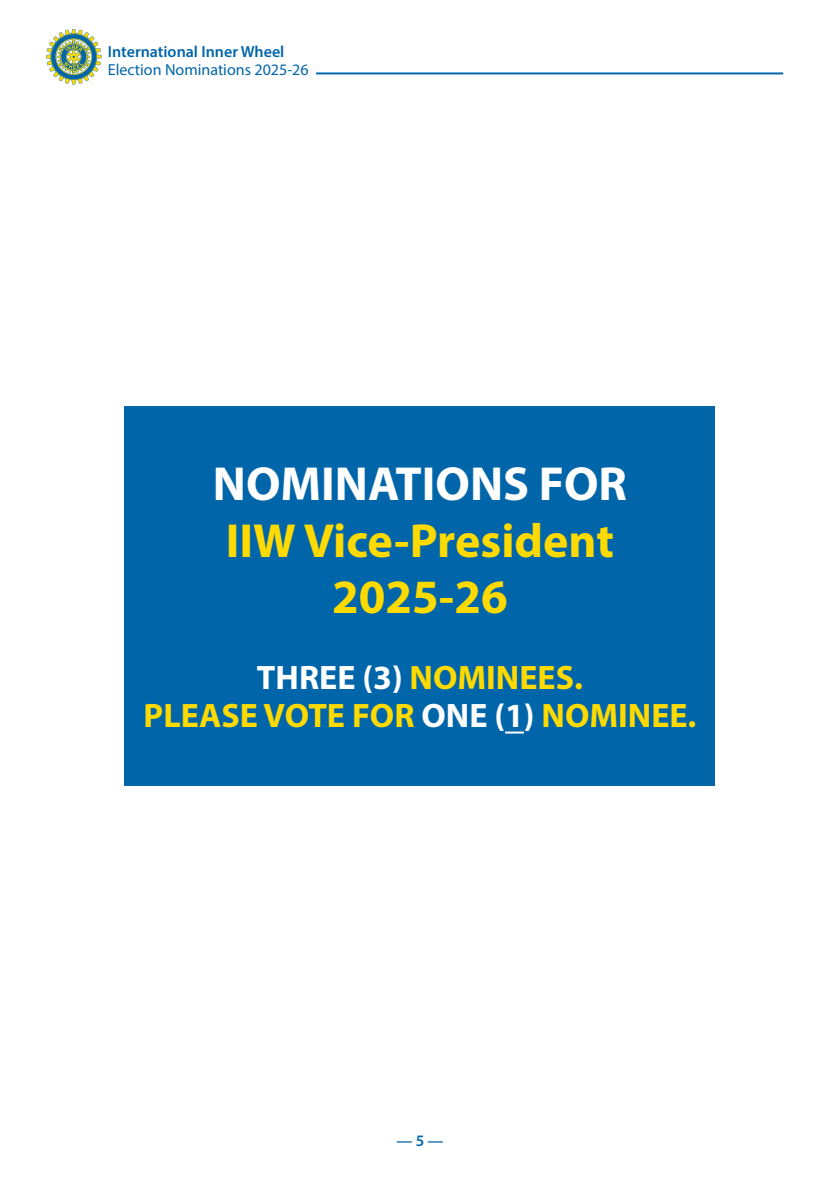
<style>
.page{position:relative;width:840px;height:1191px;background:#fff}
.page>*{position:absolute;margin:0;border:0;box-sizing:border-box;transform-origin:0 0}
.t1{font:700 48px/56px "Myriad Pro";color:#feda00;text-align:center}
.t2{font:700 48px "Myriad Pro";color:#fff}
.t3{font:700 34px/38px "Myriad Pro";color:#feda00;text-align:center}
.t4{font:600 16px "Myriad Pro";color:#0065a9}
.t5{font:16px "Myriad Pro";color:#0065a9}
.s1{color:#fff}
</style>
<div class="page">
<svg style="left:46px;top:29px;width:56px;height:56px"></svg>
<hr style="left:316px;top:72px;width:466px;height:2px;background:#0065a9">
<div style="left:125px;top:405px;width:589px;height:380px;background:#0065a9"></div>
<svg style="left:505px;top:731px;width:18px;height:2px"></svg>
<p class="t4" style="left:108px;top:42px;width:178px">International Inner Wheel</p>
<p class="t5" style="left:108px;top:60px;width:202px">Election Nominations 2025-26</p>
<h1 class="t2" style="left:213px;top:453px;width:415px">NOMINATIONS FOR</h1>
<h1 class="t1" style="left:226px;top:511px;width:389px">IIW Vice-President<br>2025-26</h1>
<p class="t3" style="left:144px;top:657px;width:554px"><span class="s1">THREE (3)</span> NOMINEES.<br>PLEASE VOTE FOR <span class="s1">ONE (1)</span> NOMINEE.</p>
<p class="t4" style="left:396px;top:1130px;width:49px">— 5 —</p>
</div>
